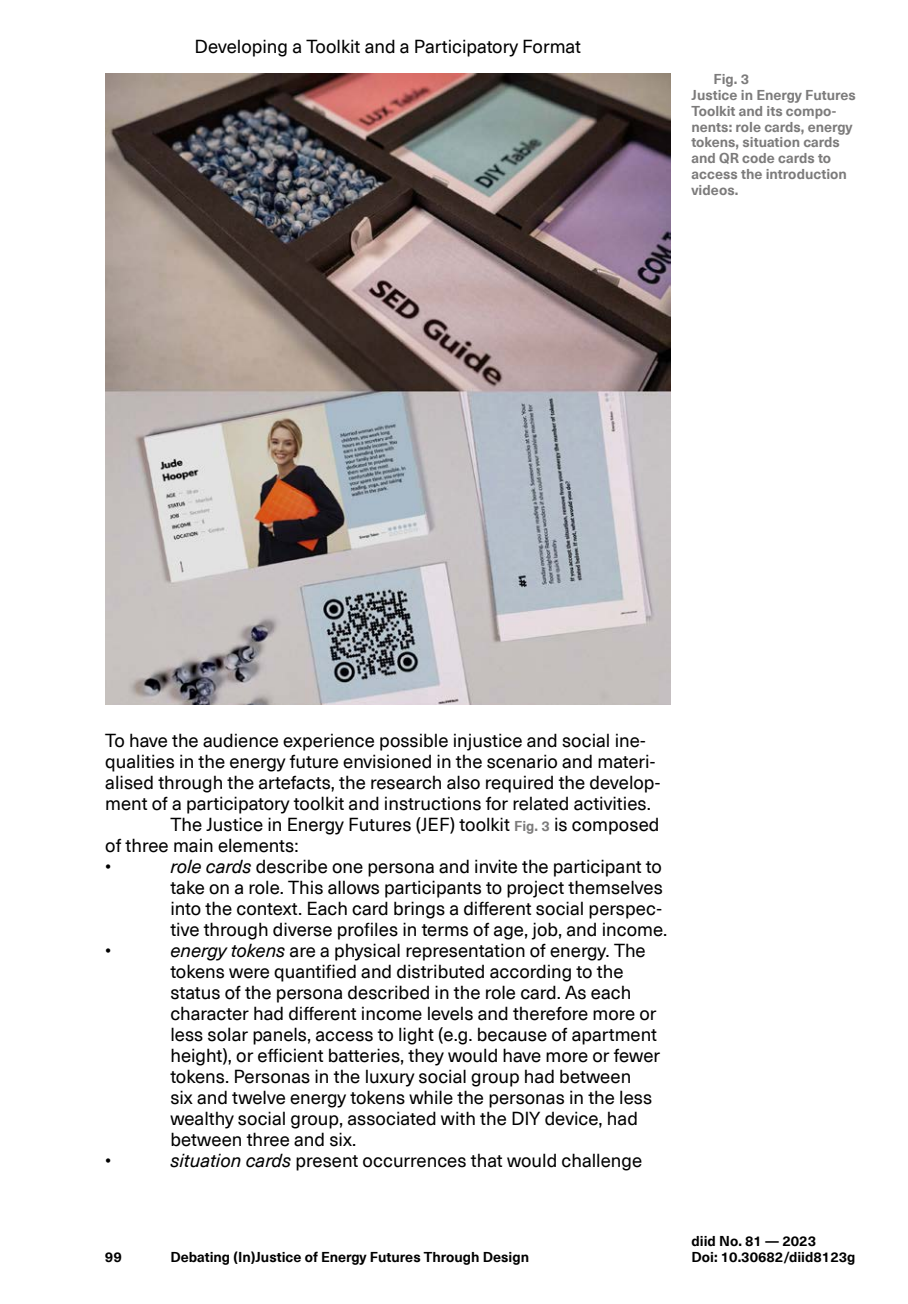
<style>
.page{position:relative;width:908px;height:1304px;background:#fff}
.page>*{position:absolute;margin:0;border:0;box-sizing:border-box;transform-origin:0 0}
.t1{font:18.4px/21px "Neue Haas Unica W1 G";color:#000}
.t2{font:700 14px/15.8px "Neue Haas Unica W1 G";color:#7c7b7b}
.t3{font:700 14px "Neue Haas Unica W1 G";color:#000}
.s1{font-family:"Neue Haas Unica Pro";font-weight:700;font-size:14px;color:#7c7b7b}
.s2{font-style:italic}
</style>
<div class="page">
<img style="left:105px;top:74px;width:565px;height:631px">
<p class="t1" style="left:194px;top:35px;width:388px">Developing a Toolkit and a Participatory Format</p>
<p class="t2" style="left:691px;top:71px;width:166px;text-indent:22px">Fig. 3<br>Justice in Energy Futures<br>Toolkit and its compo&shy;nents: role cards, energy tokens, situation cards and QR code cards to access the introduction videos.</p>
<p class="t1" style="left:105px;top:729px;width:541px">To have the audience experience possible injustice and social ine-</p>
<p class="t1" style="left:105px;top:750px;width:551px">qualities in the energy future envisioned in the scenario and materi-</p>
<p class="t1" style="left:105px;top:771px;width:556px">alised through the artefacts, the research also required the develop-</p>
<p class="t1" style="left:105px;top:792px;width:547px">ment of a participatory toolkit and instructions for related activities.</p>
<p class="t1" style="left:170px;top:813px;width:490px">The Justice in Energy Futures (JEF) toolkit <span class="s1">Fig. 3</span> is composed</p>
<p class="t1" style="left:105px;top:834px;width:195px">of three main elements:</p>
<p class="t1" style="left:105px;top:855px;width:8px">•</p>
<p class="t1" style="left:170px;top:855px;width:498px"><span class="s2">role cards</span> describe one persona and invite the participant to take on a role. This allows participants to project themselves into the context. Each card brings a different social perspec&shy;tive through diverse profiles in terms of age, job, and income.</p>
<p class="t1" style="left:105px;top:939px;width:8px">•</p>
<p class="t1" style="left:170px;top:939px;width:491px"><span class="s2">energy tokens</span> are a physical representation of energy. The tokens were quantified and distributed according to the status of the persona described in the role card. As each character had different income levels and therefore more or less solar panels, access to light (e.g. because of apartment height), or efficient batteries, they would have more or fewer tokens. Personas in the luxury social group had between<br>six and twelve energy tokens while the personas in the less wealthy social group, associated with the DIY device, had between three and six.</p>
<p class="t1" style="left:105px;top:1149px;width:8px">•</p>
<p class="t1" style="left:170px;top:1149px;width:473px"><span class="s2">situation cards</span> present occurrences that would challenge</p>
<p class="t3" style="left:691px;top:1230px;width:126px">diid No. 81 — 2023</p>
<p class="t3" style="left:105px;top:1246px;width:18px">99</p>
<p class="t3" style="left:691px;top:1246px;width:165px">Doi: 10.30682/diid8123g</p>
<p class="t3" style="left:170px;top:1246px;width:360px">Debating (In)Justice of Energy Futures Through Design</p>
</div>
